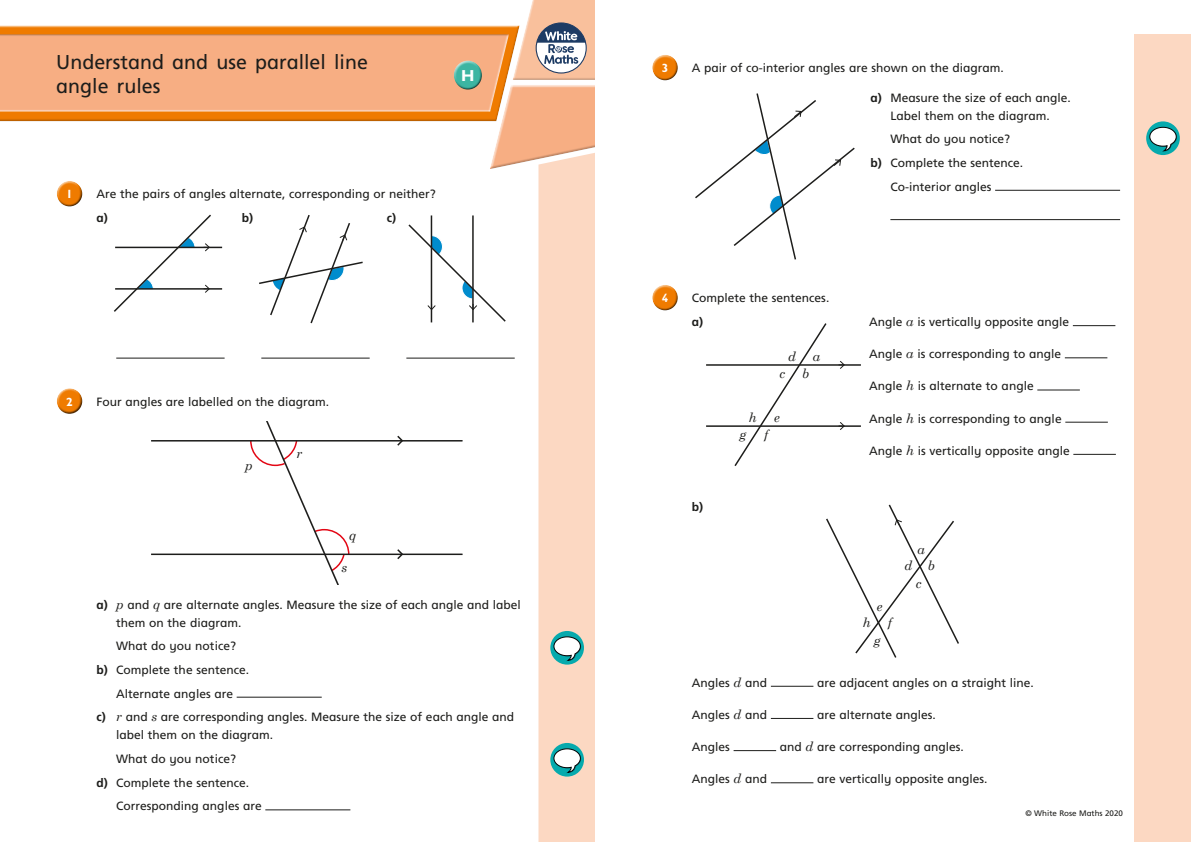
<style>
.page{position:relative;width:1191px;height:842px;background:#fff}
.page>*{position:absolute;margin:0;border:0;box-sizing:border-box;transform-origin:0 0}
.t1{font:20px/24px "Frutiger Inf";color:#1d1d1b}
.t2{font:700 16px "Gill Infant";color:#fff}
.t3{font:italic 13px "Century Schoolbook";color:#1d1d1b}
.t4{font:12px/18px "Frutiger Inf";color:#1d1d1b;text-align:center}
.t5{font:700 12px "Frutiger Inf";color:#1d1d1b}
.t6{font:700 12px "Gill Infant";color:#fff}
.t7{font:8px "Frutiger Inf";color:#1d1d1b}
.s1{font-weight:700}
.s2{font-family:"Century Schoolbook";font-style:italic;font-size:13px}
</style>
<div class="page">
<div style="left:652px;top:54px;width:26px;height:21px;background:#fff;opacity:.75"></div>
<div style="left:652px;top:59px;width:27px;height:22px;background:#1d1d1b;opacity:.75"></div>
<hr style="left:995px;top:190px;width:125px;height:1px;background:#1d1d1b">
<hr style="left:890px;top:219px;width:230px;height:1px;background:#1d1d1b">
<div style="left:652px;top:284px;width:26px;height:21px;background:#fff;opacity:.75"></div>
<div style="left:652px;top:289px;width:27px;height:22px;background:#1d1d1b;opacity:.75"></div>
<hr style="left:1072px;top:325px;width:43px;height:1px;background:#1d1d1b">
<hr style="left:1064px;top:357px;width:43px;height:1px;background:#1d1d1b">
<hr style="left:1037px;top:390px;width:42px;height:1px;background:#1d1d1b">
<hr style="left:1065px;top:422px;width:42px;height:1px;background:#1d1d1b">
<hr style="left:1073px;top:454px;width:42px;height:1px;background:#1d1d1b">
<hr style="left:771px;top:686px;width:42px;height:1px;background:#1d1d1b">
<hr style="left:771px;top:718px;width:42px;height:1px;background:#1d1d1b">
<hr style="left:733px;top:750px;width:43px;height:1px;background:#1d1d1b">
<hr style="left:771px;top:782px;width:42px;height:1px;background:#1d1d1b">
<div style="left:538px;top:169px;width:57px;height:673px;background:#fcd8c2"></div>
<svg style="left:0;top:0;width:595px;height:169px"></svg>
<div style="left:1134px;top:34px;width:57px;height:808px;background:#fcd8c2"></div>
<svg style="left:1146px;top:121px;width:33px;height:34px"></svg>
<svg style="left:1149px;top:127px;width:28px;height:24px"></svg>
<div style="left:57px;top:180px;width:26px;height:21px;background:#fff;opacity:.75"></div>
<div style="left:57px;top:185px;width:27px;height:22px;background:#1d1d1b;opacity:.75"></div>
<hr style="left:116px;top:358px;width:109px;height:1px;background:#1d1d1b">
<hr style="left:261px;top:358px;width:109px;height:1px;background:#1d1d1b">
<hr style="left:406px;top:358px;width:109px;height:1px;background:#1d1d1b">
<div style="left:57px;top:388px;width:26px;height:20px;background:#fff;opacity:.75"></div>
<div style="left:57px;top:392px;width:27px;height:23px;background:#1d1d1b;opacity:.75"></div>
<hr style="left:237px;top:697px;width:85px;height:1px;background:#1d1d1b">
<hr style="left:265px;top:809px;width:85px;height:1px;background:#1d1d1b">
<svg style="left:550px;top:631px;width:34px;height:34px"></svg>
<svg style="left:554px;top:637px;width:27px;height:24px"></svg>
<svg style="left:550px;top:743px;width:34px;height:34px"></svg>
<svg style="left:554px;top:749px;width:27px;height:24px"></svg>
<div style="left:453px;top:60px;width:29px;height:23px;background:#fff;opacity:.75"></div>
<div style="left:453px;top:65px;width:30px;height:26px;background:#1d1d1b;opacity:.75"></div>
<hr style="left:115px;top:247px;width:107px;height:1px;background:#1d1d1b">
<hr style="left:115px;top:288px;width:107px;height:2px;background:#1d1d1b">
<svg style="left:114px;top:214px;width:99px;height:98px"></svg>
<hr style="left:472px;top:215px;width:2px;height:107px;background:#1d1d1b">
<hr style="left:431px;top:215px;width:1px;height:107px;background:#1d1d1b">
<svg style="left:408px;top:223px;width:98px;height:100px"></svg>
<svg style="left:259px;top:215px;width:104px;height:109px"></svg>
<svg style="left:395px;top:435px;width:9px;height:11px"></svg>
<svg style="left:395px;top:549px;width:9px;height:11px"></svg>
<hr style="left:151px;top:440px;width:311px;height:1px;background:#1d1d1b">
<svg style="left:249px;top:422px;width:103px;height:163px"></svg>
<hr style="left:151px;top:553px;width:311px;height:2px;background:#1d1d1b">
<svg style="left:695px;top:93px;width:160px;height:167px"></svg>
<hr style="left:706px;top:364px;width:155px;height:2px;background:#1d1d1b">
<hr style="left:706px;top:425px;width:155px;height:2px;background:#1d1d1b">
<svg style="left:838px;top:361px;width:7px;height:8px"></svg>
<svg style="left:838px;top:422px;width:7px;height:8px"></svg>
<svg style="left:733px;top:323px;width:95px;height:143px"></svg>
<svg style="left:826px;top:504px;width:133px;height:154px"></svg>
<h1 class="t1" style="left:56px;top:50px;width:313px">Understand and use parallel line angle rules</h1>
<h2 class="t2" style="left:461px;top:66px;width:15px">H</h2>
<p class="t6" style="left:66px;top:187px;width:8px">1</p>
<p class="t4" style="left:96px;top:185px;width:341px">Are the pairs of angles alternate, corresponding or neither?</p>
<p class="t5" style="left:96px;top:211px;width:13px">a)</p>
<p class="t5" style="left:242px;top:211px;width:13px">b)</p>
<p class="t5" style="left:387px;top:211px;width:11px">c)</p>
<p class="t6" style="left:66px;top:394px;width:8px">2</p>
<p class="t4" style="left:96px;top:392px;width:234px">Four angles are labelled on the diagram.</p>
<p class="t3" style="left:245px;top:458px;width:9px">p</p>
<p class="t3" style="left:297px;top:445px;width:7px">r</p>
<p class="t3" style="left:349px;top:528px;width:9px">q</p>
<p class="t3" style="left:341px;top:560px;width:7px">s</p>
<p class="t4" style="left:116px;top:595px;width:406px;text-align:left;text-indent:-20px"><span class="s1">a)</span> <span class="s2">p</span> and <span class="s2">q</span> are alternate angles. Measure the size of each angle and label them on the diagram.</p>
<p class="t4" style="left:116px;top:637px;width:121px">What do you notice?</p>
<p class="t4" style="left:96px;top:661px;width:154px"><span class="s1">b)</span> Complete the sentence.</p>
<p class="t4" style="left:116px;top:684px;width:118px">Alternate angles are</p>
<p class="t4" style="left:96px;top:708px;width:419px"><span class="s1">c)</span> <span class="s2">r</span> and <span class="s2">s</span> are corresponding angles. Measure the size of each angle and</p>
<p class="t4" style="left:116px;top:726px;width:158px">label them on the diagram.</p>
<p class="t4" style="left:116px;top:750px;width:121px">What do you notice?</p>
<p class="t4" style="left:96px;top:773px;width:154px"><span class="s1">d)</span> Complete the sentence.</p>
<p class="t4" style="left:116px;top:797px;width:147px">Corresponding angles are</p>
<p class="t6" style="left:662px;top:61px;width:8px">3</p>
<p class="t4" style="left:692px;top:59px;width:313px">A pair of co-interior angles are shown on the diagram.</p>
<p class="t4" style="left:870px;top:88px;width:202px"><span class="s1">a)</span> Measure the size of each angle.<br>Label them on the diagram.</p>
<p class="t4" style="left:890px;top:130px;width:121px">What do you notice?</p>
<p class="t4" style="left:870px;top:154px;width:154px"><span class="s1">b)</span> Complete the sentence.</p>
<p class="t4" style="left:890px;top:177px;width:103px">Co-interior angles</p>
<p class="t6" style="left:662px;top:291px;width:8px">4</p>
<p class="t4" style="left:692px;top:289px;width:139px">Complete the sentences.</p>
<p class="t5" style="left:692px;top:315px;width:13px">a)</p>
<p class="t4" style="left:869px;top:313px;width:201px">Angle <span class="s2">a</span> is vertically opposite angle</p>
<p class="t4" style="left:869px;top:345px;width:193px">Angle <span class="s2">a</span> is corresponding to angle</p>
<p class="t4" style="left:869px;top:377px;width:166px">Angle <span class="s2">h</span> is alternate to angle</p>
<p class="t4" style="left:869px;top:409px;width:194px">Angle <span class="s2">h</span> is corresponding to angle</p>
<p class="t4" style="left:869px;top:441px;width:202px">Angle <span class="s2">h</span> is vertically opposite angle</p>
<p class="t3" style="left:788px;top:348px;width:9px">d</p>
<p class="t3" style="left:812px;top:348px;width:9px">a</p>
<p class="t3" style="left:802px;top:365px;width:9px">b</p>
<p class="t3" style="left:779px;top:365px;width:7px">c</p>
<p class="t3" style="left:749px;top:410px;width:9px">h</p>
<p class="t3" style="left:774px;top:410px;width:7px">e</p>
<p class="t3" style="left:764px;top:427px;width:6px">f</p>
<p class="t3" style="left:739px;top:427px;width:8px">g</p>
<p class="t5" style="left:692px;top:499px;width:13px">b)</p>
<p class="t3" style="left:877px;top:598px;width:7px">e</p>
<p class="t3" style="left:863px;top:614px;width:9px">h</p>
<p class="t3" style="left:888px;top:614px;width:6px">f</p>
<p class="t3" style="left:873px;top:632px;width:8px">g</p>
<p class="t3" style="left:917px;top:541px;width:9px">a</p>
<p class="t3" style="left:904px;top:557px;width:9px">d</p>
<p class="t3" style="left:928px;top:557px;width:9px">b</p>
<p class="t3" style="left:916px;top:575px;width:7px">c</p>
<p class="t4" style="left:692px;top:673px;width:77px">Angles <span class="s2">d</span> and</p>
<p class="t4" style="left:817px;top:673px;width:218px">are adjacent angles on a straight line.</p>
<p class="t4" style="left:692px;top:705px;width:77px">Angles <span class="s2">d</span> and</p>
<p class="t4" style="left:817px;top:705px;width:120px">are alternate angles.</p>
<p class="t4" style="left:692px;top:738px;width:40px">Angles</p>
<p class="t4" style="left:780px;top:738px;width:185px">and <span class="s2">d</span> are corresponding angles.</p>
<p class="t4" style="left:692px;top:770px;width:77px">Angles <span class="s2">d</span> and</p>
<p class="t4" style="left:817px;top:770px;width:172px">are vertically opposite angles.</p>
<p class="t7" style="left:1025px;top:809px;width:99px">© White Rose Maths 2020</p>
</div>
